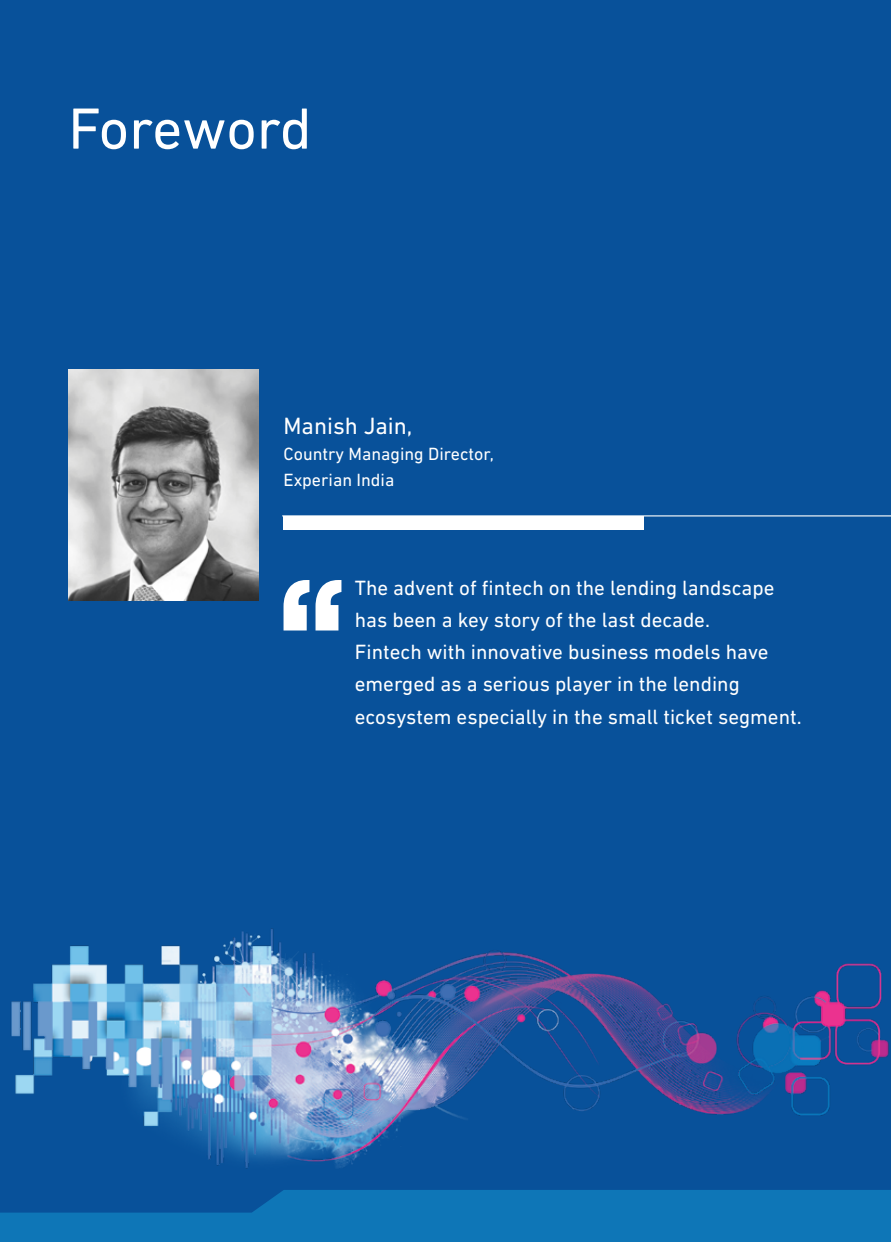
<style>
.page{position:relative;width:891px;height:1242px;background:#08519a}
.page>*{position:absolute;margin:0;border:0;box-sizing:border-box;transform-origin:0 0}
.t1{font:58.95px "DIN Next LT Pro";color:#fff}
.t2{font:24px "DIN Next LT Pro";color:#fff}
.t3{font:21px/32.1px "DIN Next LT Pro";color:#fff}
.t4{font:18px/26.1px "DIN Next LT Pro";color:#fff}
</style>
<div class="page">
<img style="left:68px;top:370px;width:190px;height:230px">
<svg style="left:284px;top:580px;width:25px;height:51px"></svg>
<svg style="left:316px;top:580px;width:25px;height:51px"></svg>
<img style="left:11px;top:928px;width:878px;height:241px">
<hr style="left:282px;top:515px;width:609px;height:1px;background:#fff">
<div style="left:283px;top:516px;width:361px;height:13px;background:#fff"></div>
<svg style="left:0;top:1190px;width:891px;height:52px;background:#0d71b3"></svg>
<h1 class="t1" style="left:68px;top:95px;width:245px">Foreword</h1>
<p class="t2" style="left:284px;top:412px;width:130px">Manish Jain,</p>
<p class="t4" style="left:284px;top:441px;width:212px">Country Managing Director,<br>Experian India</p>
<p class="t3" style="left:355px;top:572px;width:449px">The advent of fintech on the lending landscape has been a key story of the last decade.<br>Fintech with innovative business models have emerged as a serious player in the lending ecosystem especially in the small ticket segment.</p>
</div>
